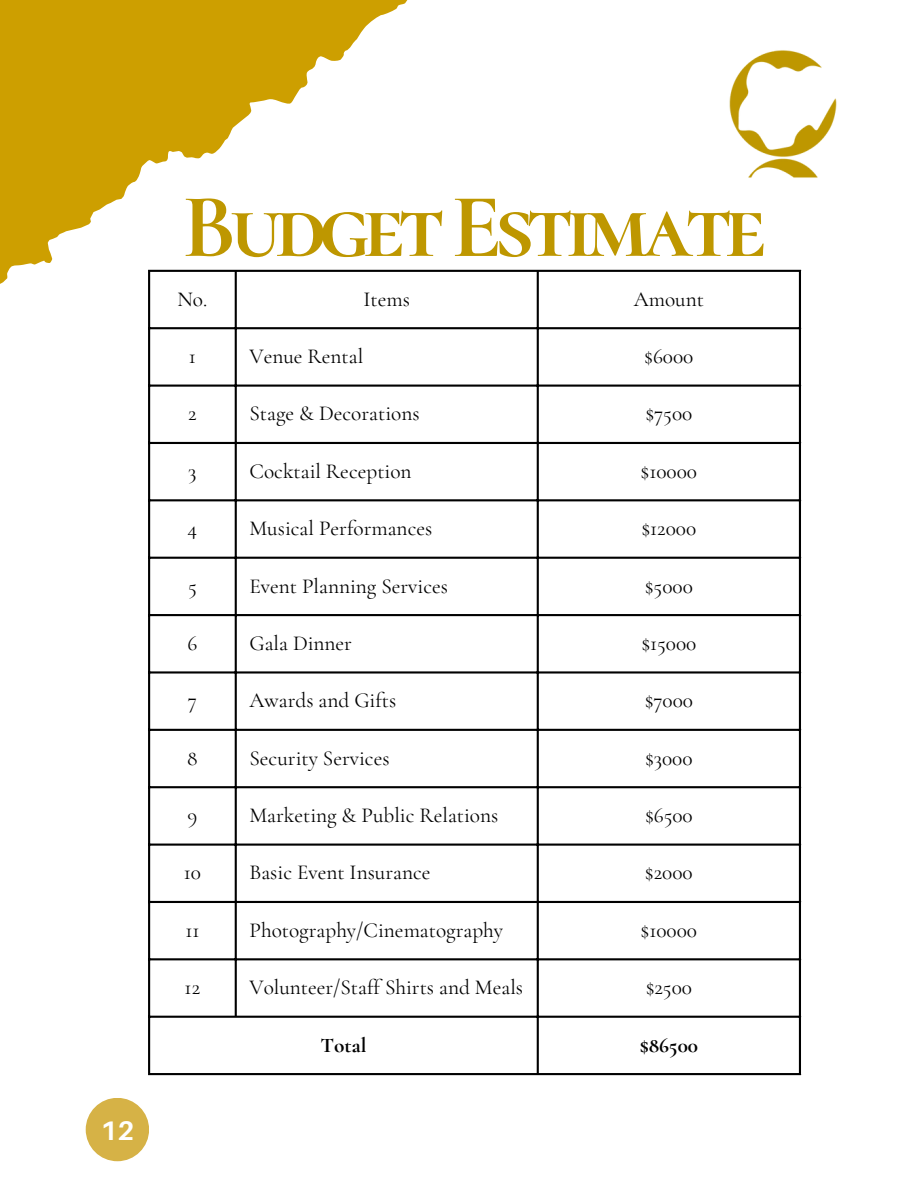
<style>
.page{position:relative;width:918px;height:1188px;background:#fff}
.page>*{position:absolute;margin:0;border:0;box-sizing:border-box;transform-origin:0 0}
.t1{font:700 91.5px "Cormorant SC";letter-spacing:-.075em;color:#be9700}
.t2{font:700 26.85px "Aileron";color:#fff}
.t3{font:21.3px "Cormorant Garamond";color:#000}
.t4{font:700 21.3px "Cormorant Garamond";color:#000}
</style>
<div class="page">
<hr style="left:148px;top:272px;width:2px;height:801px;background:#000">
<hr style="left:235px;top:272px;width:2px;height:744px;background:#000">
<hr style="left:537px;top:272px;width:2px;height:801px;background:#000">
<hr style="left:799px;top:272px;width:2px;height:801px;background:#000">
<hr style="left:148px;top:270px;width:653px;height:2px;background:#000">
<hr style="left:148px;top:327px;width:653px;height:2px;background:#000">
<hr style="left:148px;top:385px;width:653px;height:2px;background:#000">
<hr style="left:148px;top:442px;width:653px;height:2px;background:#000">
<hr style="left:148px;top:499px;width:653px;height:2px;background:#000">
<hr style="left:148px;top:557px;width:653px;height:2px;background:#000">
<hr style="left:148px;top:614px;width:653px;height:2px;background:#000">
<hr style="left:148px;top:671px;width:653px;height:3px;background:#000">
<hr style="left:148px;top:729px;width:653px;height:2px;background:#000">
<hr style="left:148px;top:786px;width:653px;height:2px;background:#000">
<hr style="left:148px;top:844px;width:653px;height:2px;background:#000">
<hr style="left:148px;top:901px;width:653px;height:2px;background:#000">
<hr style="left:148px;top:958px;width:653px;height:2px;background:#000">
<hr style="left:148px;top:1016px;width:653px;height:2px;background:#000">
<hr style="left:148px;top:1073px;width:653px;height:2px;background:#000">
<svg style="left:0;top:0;width:628px;height:654px"></svg>
<img style="left:729px;top:50px;width:108px;height:128px">
<div style="left:86px;top:1098px;width:63px;height:63px;background:#d6b246;border-radius:50%"></div>
<p class="t2" style="left:101px;top:1114px;width:35px">12</p>
<p class="t1" style="left:182px;top:171px;width:586px">Budget Estimate</p>
<p class="t3" style="left:177px;top:286px;width:31px">No.</p>
<h1 class="t3" style="left:364px;top:286px;width:48px">Items</h1>
<p class="t3" style="left:634px;top:286px;width:72px">Amount</p>
<p class="t3" style="left:189px;top:343px;width:9px">1</p>
<p class="t3" style="left:250px;top:343px;width:115px">Venue Rental</p>
<p class="t3" style="left:644px;top:343px;width:51px">$6000</p>
<p class="t3" style="left:188px;top:401px;width:10px">2</p>
<p class="t3" style="left:250px;top:401px;width:172px">Stage &amp; Decorations</p>
<p class="t3" style="left:645px;top:401px;width:48px">$7500</p>
<p class="t3" style="left:188px;top:458px;width:10px">3</p>
<p class="t3" style="left:250px;top:458px;width:164px">Cocktail Reception</p>
<p class="t3" style="left:641px;top:458px;width:58px">$10000</p>
<p class="t3" style="left:188px;top:515px;width:11px">4</p>
<p class="t3" style="left:250px;top:515px;width:184px">Musical Performances</p>
<p class="t3" style="left:641px;top:515px;width:56px">$12000</p>
<p class="t3" style="left:188px;top:573px;width:10px">5</p>
<p class="t3" style="left:250px;top:573px;width:200px">Event Planning Services</p>
<p class="t3" style="left:645px;top:573px;width:49px">$5000</p>
<p class="t3" style="left:187px;top:630px;width:11px">6</p>
<p class="t3" style="left:250px;top:630px;width:104px">Gala Dinner</p>
<p class="t3" style="left:641px;top:630px;width:57px">$15000</p>
<p class="t3" style="left:188px;top:688px;width:11px">7</p>
<p class="t3" style="left:250px;top:688px;width:148px">Awards and Gifts</p>
<p class="t3" style="left:645px;top:688px;width:50px">$7000</p>
<p class="t3" style="left:187px;top:745px;width:12px">8</p>
<p class="t3" style="left:250px;top:745px;width:142px">Security Services</p>
<p class="t3" style="left:645px;top:745px;width:49px">$3000</p>
<p class="t3" style="left:187px;top:802px;width:11px">9</p>
<p class="t3" style="left:250px;top:802px;width:250px">Marketing &amp; Public Relations</p>
<p class="t3" style="left:645px;top:802px;width:49px">$6500</p>
<p class="t3" style="left:184px;top:860px;width:19px">10</p>
<p class="t3" style="left:250px;top:860px;width:183px">Basic Event Insurance</p>
<p class="t3" style="left:645px;top:860px;width:49px">$2000</p>
<p class="t3" style="left:185px;top:917px;width:16px">11</p>
<p class="t3" style="left:250px;top:917px;width:255px">Photography/Cinematography</p>
<p class="t3" style="left:641px;top:917px;width:58px">$10000</p>
<p class="t3" style="left:185px;top:974px;width:17px">12</p>
<p class="t3" style="left:250px;top:974px;width:275px">Volunteer/Staff Shirts and Meals</p>
<p class="t3" style="left:646px;top:974px;width:48px">$2500</p>
<p class="t4" style="left:320px;top:1032px;width:47px">Total</p>
<p class="t4" style="left:640px;top:1032px;width:60px">$86500</p>
</div>
